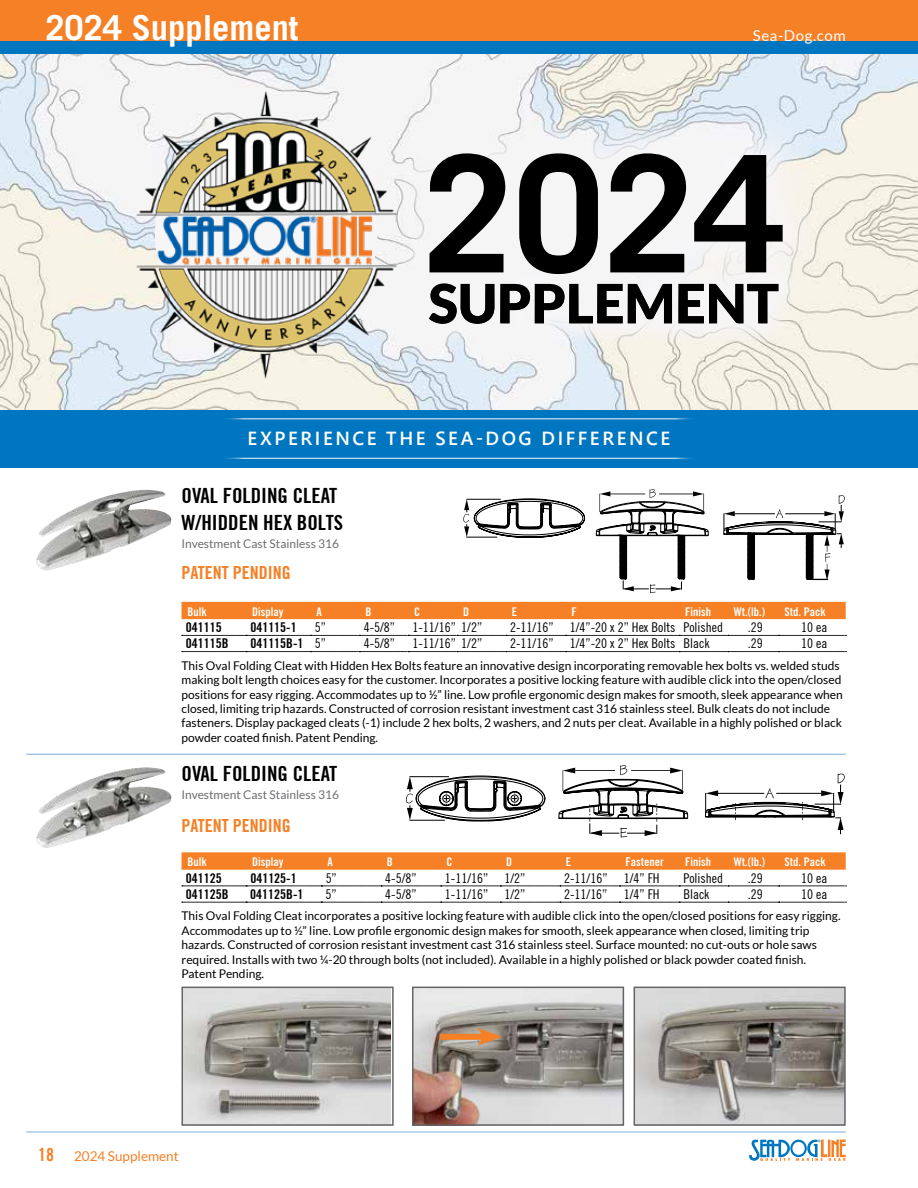
<style>
.page{position:relative;width:918px;height:1188px;background:#fff}
.page>*{position:absolute;margin:0;border:0;box-sizing:border-box;transform-origin:0 0}
.t1{font:700 162.6px "Trade Gothic LT Std";color:#000}
.t2{font:900 54px "Lato";color:#000}
.t3{font:700 34.5px "Trade Gothic LT Std";color:#fff}
.t4{font:700 condensed 21px/27px "Trade Gothic No.20";color:#000}
.t5{font:600 18.9px "Segoe UI";letter-spacing:.135em;color:#fff}
.t6{font:18px "Trade Gothic LT Std Bd Cn 20";color:#f58025}
.t7{font:15px "Lato";letter-spacing:.04em;color:#fff}
.t8{font:condensed 13.5px "Trade Gothic No.18";color:#000}
.t9{font:700 condensed 13.5px "Trade Gothic No.20";color:#000}
.t10{font:13.5px "Lato";color:#f58025}
.t11{font:12px/14.4px "Lato";color:#000}
.t12{font:700 condensed 12px "Trade Gothic No.20";color:#fff}
.t13{font:12px "Lato";color:#6d6e71}
.s1{font-family:"Trade Gothic No.18";font-weight:400}
.s2{font-family:"Trade Gothic LT Std Bd Cn 20";font-size:18px}
</style>
<div class="page">
<div style="left:0;top:0;width:918px;height:54px;background:#0076c0"></div>
<div style="left:0;top:0;width:918px;height:40px;background:#f58025"></div>
<svg style="left:749px;top:1140px;width:97px;height:21px"></svg>
<img style="left:0;top:54px;width:918px;height:356px">
<hr style="left:26px;top:754px;width:820px;height:1px;background:#7caadb">
<hr style="left:26px;top:1132px;width:820px;height:1px;background:#7caadb">
<div style="left:182px;top:602px;width:664px;height:17px;background:#f58025"></div>
<svg style="left:182px;top:635px;width:665px;height:1px"></svg>
<svg style="left:182px;top:651px;width:665px;height:1px"></svg>
<svg style="left:182px;top:852px;width:664px;height:18px;background:#f5842d"></svg>
<svg style="left:182px;top:886px;width:665px;height:1px"></svg>
<svg style="left:182px;top:902px;width:665px;height:1px"></svg>
<img style="left:36px;top:490px;width:135px;height:81px">
<svg style="left:463px;top:489px;width:382px;height:104px"></svg>
<img style="left:36px;top:767px;width:135px;height:81px">
<svg style="left:406px;top:765px;width:439px;height:72px"></svg>
<img style="left:185px;top:990px;width:206px;height:133px">
<div style="left:182px;top:987px;width:212px;height:139px;border:2px solid #636466"></div>
<img style="left:637px;top:990px;width:206px;height:133px">
<div style="left:634px;top:987px;width:212px;height:139px;border:2px solid #636466"></div>
<img style="left:415px;top:990px;width:206px;height:133px">
<div style="left:412px;top:987px;width:212px;height:139px;border:2px solid #636466"></div>
<div style="left:440px;top:1034px;width:47px;height:6px;background:#f58025"></div>
<svg style="left:477px;top:1028px;width:25px;height:18px"></svg>
<svg style="left:411px;top:325px;width:393px;height:24px;fill:#f5f4f2"></svg>
<svg style="left:411px;top:103px;width:422px;height:222px;fill:#f6f5f6"></svg>
<div style="left:0;top:410px;width:918px;height:57px;background:#0076c0"></div>
<hr style="left:220px;top:418px;width:478px;height:1px;background:#fff">
<hr style="left:220px;top:458px;width:478px;height:1px;background:#fff">
<img style="left:122px;top:90px;width:289px;height:290px">
<h3 class="t3" style="left:45px;top:7px;width:255px">2024 Supplement</h3>
<p class="t7" style="left:753px;top:27px;width:94px">Sea-Dog.com</p>
<h1 class="t1" style="left:423px;top:115px;width:363px">2024</h1>
<h2 class="t2" style="left:429px;top:272px;width:352px">SUPPLEMENT</h2>
<h3 class="t5" style="left:248px;top:421px;width:424px">EXPERIENCE THE SEA-DOG DIFFERENCE</h3>
<h3 class="t4" style="left:182px;top:482px;width:163px">OVAL FOLDING CLEAT<br>W/HIDDEN HEX BOLTS</h3>
<p class="t13" style="left:182px;top:537px;width:159px">Investment Cast Stainless 316</p>
<h3 class="t6" style="left:182px;top:562px;width:111px">PATENT PENDING</h3>
<p class="t12" style="left:188px;top:604px;width:21px">Bulk</p>
<p class="t12" style="left:252px;top:604px;width:33px">Display</p>
<p class="t12" style="left:317px;top:604px;width:7px">A</p>
<p class="t12" style="left:365px;top:604px;width:7px">B</p>
<p class="t12" style="left:414px;top:604px;width:7px">C</p>
<p class="t12" style="left:463px;top:604px;width:7px">D</p>
<p class="t12" style="left:512px;top:604px;width:7px">E</p>
<p class="t12" style="left:571px;top:604px;width:7px">F</p>
<p class="t12" style="left:685px;top:604px;width:27px">Finish</p>
<p class="t12" style="left:734px;top:604px;width:33px">Wt.(lb.)</p>
<p class="t12" style="left:785px;top:604px;width:43px">Std. Pack</p>
<p class="t9" style="left:186px;top:619px;width:37px">041115</p>
<p class="t9" style="left:250px;top:619px;width:48px">041115-1</p>
<p class="t8" style="left:315px;top:619px;width:13px">5”</p>
<p class="t8" style="left:364px;top:619px;width:33px">4-5/8”</p>
<p class="t8" style="left:413px;top:619px;width:71px">1-11/16” 1/2”</p>
<p class="t8" style="left:510px;top:619px;width:214px">2-11/16” 1/4”-20 x 2” Hex Bolts Polished</p>
<p class="t8" style="left:748px;top:619px;width:16px">.29</p>
<p class="t8" style="left:801px;top:619px;width:28px">10 ea</p>
<p class="t9" style="left:186px;top:635px;width:44px">041115B</p>
<p class="t9" style="left:250px;top:635px;width:77px">041115B-1 <span class="s1">5”</span></p>
<p class="t8" style="left:364px;top:636px;width:33px">4-5/8”</p>
<p class="t8" style="left:413px;top:636px;width:71px">1-11/16” 1/2”</p>
<p class="t8" style="left:510px;top:636px;width:201px">2-11/16” 1/4”-20 x 2” Hex Bolts Black</p>
<p class="t8" style="left:748px;top:636px;width:16px">.29</p>
<p class="t8" style="left:801px;top:636px;width:28px">10 ea</p>
<p class="t11" style="left:182px;top:658px;width:663px">This Oval Folding Cleat with Hidden Hex Bolts feature an innovative design incorporating removable hex bolts vs. welded studs making bolt length choices easy for the customer. Incorporates a positive locking feature with audible click into the open/closed positions for easy rigging. Accommodates up to ½” line. Low profile ergonomic design makes for smooth, sleek appearance when closed, limiting trip hazards. Constructed of corrosion resistant investment cast 316 stainless steel. Bulk cleats do not include fasteners. Display packaged cleats (-1) include 2 hex bolts, 2 washers, and 2 nuts per cleat. Available in a highly polished or black powder coated finish. Patent Pending.</p>
<h3 class="t4" style="left:182px;top:760px;width:157px">OVAL FOLDING CLEAT</h3>
<p class="t13" style="left:182px;top:788px;width:159px">Investment Cast Stainless 316</p>
<h3 class="t6" style="left:182px;top:814px;width:111px">PATENT PENDING</h3>
<p class="t12" style="left:188px;top:855px;width:21px">Bulk</p>
<p class="t12" style="left:252px;top:855px;width:33px">Display</p>
<p class="t12" style="left:327px;top:855px;width:7px">A</p>
<p class="t12" style="left:387px;top:855px;width:7px">B</p>
<p class="t12" style="left:447px;top:855px;width:7px">C</p>
<p class="t12" style="left:506px;top:855px;width:7px">D</p>
<p class="t12" style="left:566px;top:855px;width:7px">E</p>
<p class="t12" style="left:625px;top:855px;width:40px">Fastener</p>
<p class="t12" style="left:685px;top:855px;width:27px">Finish</p>
<p class="t12" style="left:734px;top:855px;width:33px">Wt.(lb.)</p>
<p class="t12" style="left:785px;top:855px;width:43px">Std. Pack</p>
<p class="t9" style="left:186px;top:870px;width:37px">041125</p>
<p class="t9" style="left:250px;top:870px;width:48px">041125-1</p>
<p class="t8" style="left:326px;top:870px;width:13px">5”</p>
<p class="t8" style="left:385px;top:870px;width:33px">4-5/8”</p>
<p class="t8" style="left:445px;top:870px;width:82px">1-11/16” 1/2”</p>
<p class="t8" style="left:564px;top:870px;width:97px">2-11/16” 1/4” FH</p>
<p class="t8" style="left:683px;top:870px;width:41px">Polished</p>
<p class="t8" style="left:748px;top:870px;width:16px">.29</p>
<p class="t8" style="left:801px;top:870px;width:28px">10 ea</p>
<p class="t9" style="left:186px;top:886px;width:44px">041125B</p>
<p class="t9" style="left:250px;top:886px;width:55px">041125B-1</p>
<p class="t8" style="left:326px;top:886px;width:13px">5”</p>
<p class="t8" style="left:385px;top:886px;width:33px">4-5/8”</p>
<p class="t8" style="left:445px;top:886px;width:82px">1-11/16” 1/2”</p>
<p class="t8" style="left:564px;top:886px;width:97px">2-11/16” 1/4” FH</p>
<p class="t8" style="left:683px;top:886px;width:28px">Black</p>
<p class="t8" style="left:748px;top:886px;width:16px">.29</p>
<p class="t8" style="left:801px;top:886px;width:28px">10 ea</p>
<p class="t11" style="left:182px;top:909px;width:661px">This Oval Folding Cleat incorporates a positive locking feature with audible click into the open/closed positions for easy rigging.<br>Accommodates up to ½” line. Low profile ergonomic design makes for smooth, sleek appearance when closed, limiting trip hazards. Constructed of corrosion resistant investment cast 316 stainless steel. Surface mounted: no cut-outs or hole saws required. Installs with two ¼-20 through bolts (not included). Available in a highly polished or black powder coated finish.<br>Patent Pending.</p>
<p class="t10" style="left:38px;top:1149px;width:142px"><span class="s2">18</span> 2024 Supplement</p>
</div>
